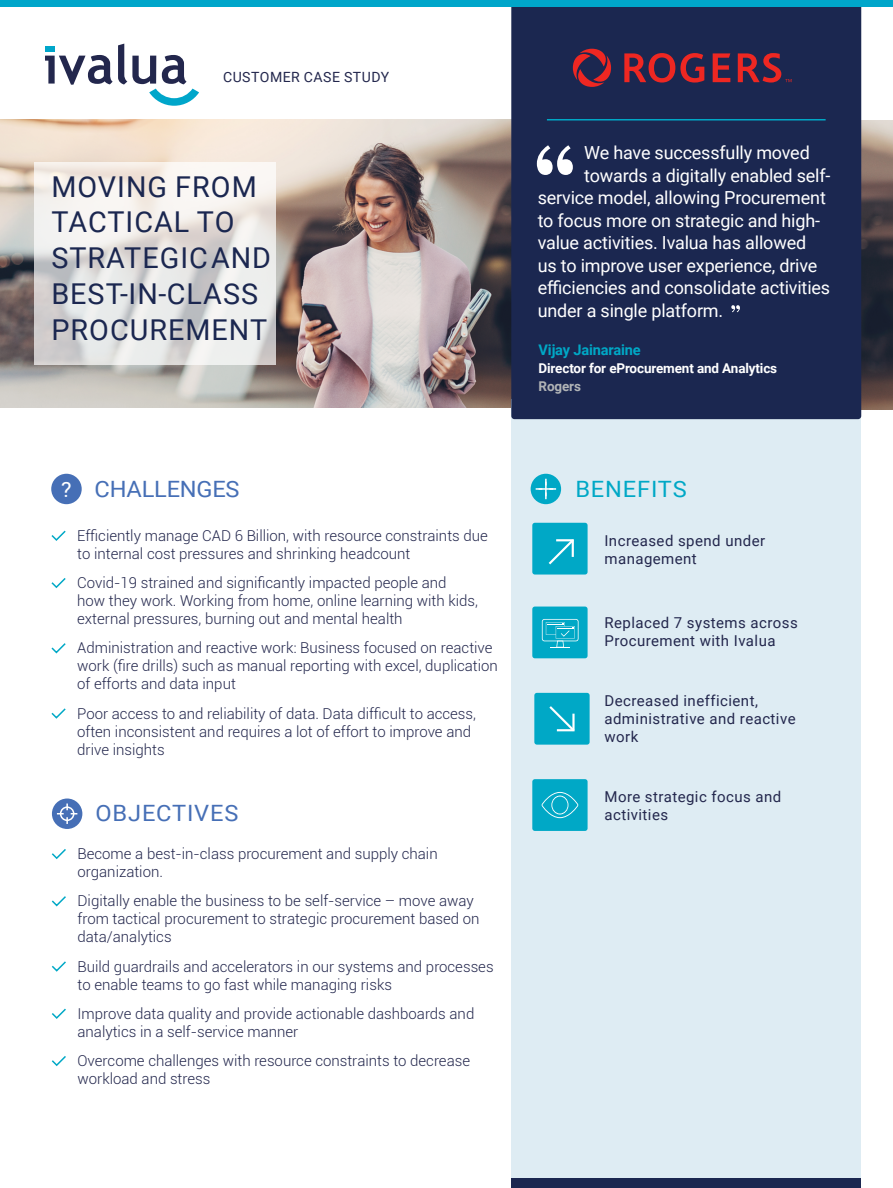
<style>
.page{position:relative;width:893px;height:1188px;background:#fff}
.page>*{position:absolute;margin:0;border:0;box-sizing:border-box;transform-origin:0 0}
.t1{font:28.8px/36px "Roboto";letter-spacing:.035em;color:#1b2750}
.t2{font:22.5px "Roboto";letter-spacing:-.01em;color:#466fb6;scale:1.05 1}
.t3{font:22.5px "Roboto";letter-spacing:.035em;color:#466fb6;scale:1.05 1}
.t4{font:22.5px "Roboto";letter-spacing:.035em;color:#00a8c6;scale:1.05 1}
.t5{font:18px "Roboto";letter-spacing:-.01em;color:#fff}
.t6{font:300 15px/18px "Roboto";color:#23274d}
.t7{font:15px/18px "Roboto";letter-spacing:.03em;color:#23274d}
.t8{font:700 14.55px "Roboto";letter-spacing:-.01em;color:#00a8c6}
.t9{font:14.1px "Roboto";letter-spacing:.035em;color:#23274d}
.t10{font:700 13.5px "Roboto";letter-spacing:-.01em;color:#fff}
.t11{font:700 13.5px "Roboto";letter-spacing:-.01em;color:#b1b4b6}
.s1{font-size:21px;color:#fff}
</style>
<div class="page">
<img style="left:861px;top:121px;width:32px;height:288px">
<img style="left:0;top:119px;width:511px;height:289px">
<div style="left:511px;top:399px;width:350px;height:786px;background:#deecf3"></div>
<div style="left:511px;top:7px;width:350px;height:412px;background:#1b2750"></div>
<hr style="left:547px;top:119px;width:279px;height:2px;background:#00a8c6">
<div style="left:511px;top:1178px;width:350px;height:10px;background:#1b2750"></div>
<div style="left:531px;top:474px;width:30px;height:30px;background:#00a8c6;border-radius:50%"></div>
<svg style="left:536px;top:479px;width:20px;height:20px"></svg>
<div style="left:51px;top:474px;width:31px;height:30px;background:#466fb6;border-radius:50%"></div>
<div style="left:0;top:0;width:893px;height:7px;background:#00a6ca"></div>
<svg style="left:537px;top:145px;width:36px;height:30px"></svg>
<svg style="left:731px;top:305px;width:9px;height:7px"></svg>
<div style="left:52px;top:799px;width:30px;height:30px;background:#466fb6;border-radius:50%"></div>
<svg style="left:57px;top:804px;width:20px;height:20px"></svg>
<svg style="left:51px;top:849px;width:15px;height:11px"></svg>
<svg style="left:51px;top:896px;width:15px;height:11px"></svg>
<svg style="left:51px;top:961px;width:15px;height:11px"></svg>
<svg style="left:52px;top:1008px;width:14px;height:11px"></svg>
<svg style="left:51px;top:1056px;width:15px;height:11px"></svg>
<svg style="left:51px;top:530px;width:15px;height:11px"></svg>
<svg style="left:51px;top:578px;width:15px;height:11px"></svg>
<svg style="left:51px;top:643px;width:15px;height:11px"></svg>
<svg style="left:51px;top:708px;width:15px;height:11px"></svg>
<div style="left:532px;top:523px;width:56px;height:52px;background:#00a8c6;border-radius:3px"></div>
<div style="left:532px;top:607px;width:56px;height:51px;background:#00a8c6;border-radius:3px"></div>
<div style="left:534px;top:693px;width:56px;height:52px;background:#00a8c6;border-radius:3px"></div>
<div style="left:532px;top:779px;width:56px;height:52px;background:#00a8c6;border-radius:3px"></div>
<svg style="left:542px;top:619px;width:36px;height:29px"></svg>
<svg style="left:548px;top:539px;width:26px;height:26px"></svg>
<svg style="left:45px;top:44px;width:154px;height:62px"></svg>
<div style="left:45px;top:46px;width:10px;height:5px;background:#00a6ca"></div>
<svg style="left:549px;top:706px;width:26px;height:26px"></svg>
<svg style="left:541px;top:792px;width:37px;height:26px"></svg>
<svg style="left:573px;top:49px;width:219px;height:38px;background:#5c2741"></svg>
<svg style="left:34px;top:162px;width:242px;height:203px"></svg>
<p class="t9" style="left:223px;top:67px;width:168px">CUSTOMER CASE STUDY</p>
<h1 class="t1" style="left:51px;top:167px;width:221px">MOVING FROM<br>TACTICAL TO<br>STRATEGIC AND<br>BEST-IN-CLASS<br>PROCUREMENT</h1>
<h2 class="t2" style="left:61px;top:474px;width:171px"><span class="s1">?</span> CHALLENGES</h2>
<p class="t6" style="left:77px;top:526px;width:412px">Efficiently manage CAD 6 Billion, with resource constraints due to internal cost pressures and shrinking headcount</p>
<p class="t6" style="left:77px;top:573px;width:402px">Covid-19 strained and significantly impacted people and how they work. Working from home, online learning with kids, external pressures, burning out and mental health</p>
<p class="t6" style="left:77px;top:639px;width:422px">Administration and reactive work: Business focused on reactive work (fire drills) such as manual reporting with excel, duplication of efforts and data input</p>
<p class="t6" style="left:77px;top:704px;width:400px">Poor access to and reliability of data. Data difficult to access, often inconsistent and requires a lot of effort to improve and drive insights</p>
<h2 class="t3" style="left:96px;top:798px;width:138px">OBJECTIVES</h2>
<p class="t6" style="left:78px;top:844px;width:362px">Become a best-in-class procurement and supply chain organization.</p>
<p class="t6" style="left:78px;top:892px;width:403px">Digitally enable the business to be self-service – move away from tactical procurement to strategic procurement based on data/analytics</p>
<p class="t6" style="left:78px;top:957px;width:418px">Build guardrails and accelerators in our systems and processes to enable teams to go fast while managing risks</p>
<p class="t6" style="left:78px;top:1004px;width:398px">Improve data quality and provide actionable dashboards and analytics in a self-service manner</p>
<p class="t6" style="left:78px;top:1051px;width:394px">Overcome challenges with resource constraints to decrease workload and stress</p>
<p class="t5" style="left:584px;top:140px;width:227px">We have successfully moved</p>
<p class="t5" style="left:584px;top:163px;width:248px">towards a digitally enabled self-</p>
<p class="t5" style="left:538px;top:185px;width:290px">service model, allowing Procurement</p>
<p class="t5" style="left:538px;top:208px;width:284px">to focus more on strategic and high-</p>
<p class="t5" style="left:538px;top:230px;width:270px">value activities. Ivalua has allowed</p>
<p class="t5" style="left:538px;top:253px;width:281px">us to improve user experience, drive</p>
<p class="t5" style="left:538px;top:275px;width:294px">efficiencies and consolidate activities</p>
<p class="t5" style="left:538px;top:298px;width:187px">under a single platform.</p>
<p class="t8" style="left:539px;top:339px;width:104px">Vijay Jainaraine</p>
<p class="t10" style="left:539px;top:359px;width:240px">Director for eProcurement and Analytics</p>
<p class="t11" style="left:539px;top:377px;width:44px">Rogers</p>
<h2 class="t4" style="left:575px;top:473px;width:107px">BENEFITS</h2>
<p class="t7" style="left:604px;top:531px;width:162px">Increased spend under management</p>
<p class="t7" style="left:604px;top:613px;width:195px">Replaced 7 systems across<br>Procurement with Ivalua</p>
<p class="t7" style="left:604px;top:691px;width:193px">Decreased inefficient, administrative and reactive work</p>
<p class="t7" style="left:604px;top:788px;width:178px">More strategic focus and activities</p>
</div>
